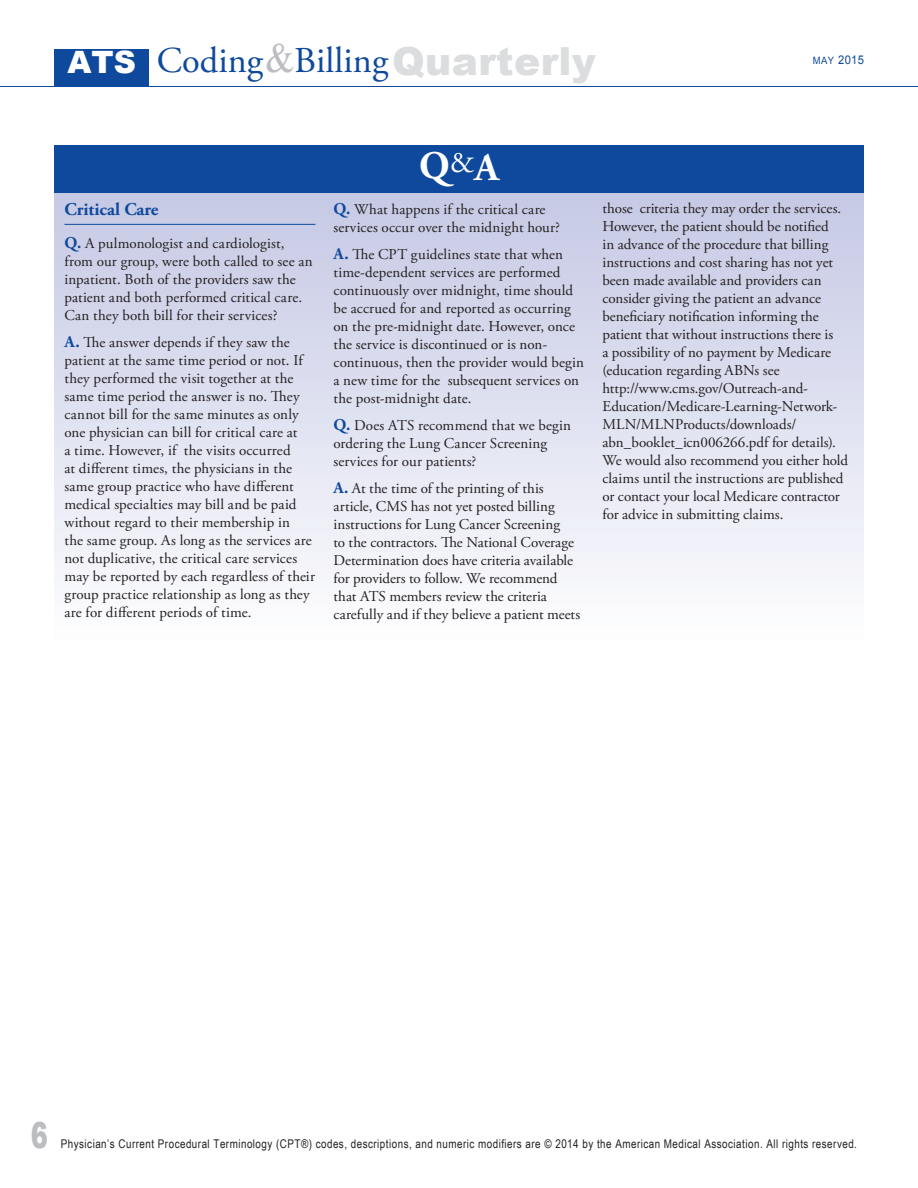
<style>
.page{position:relative;width:918px;height:1188px;background:#fff}
.page>*{position:absolute;margin:0;border:0;box-sizing:border-box;transform-origin:0 0}
.t1{font:700 39px "Adobe Garamond Pro";color:#fff}
.t2{font:36.45px "Adobe Garamond Pro";color:#0f499d}
.t3{font:900 36px "Arial";color:#bcbdc0;scale:.71 1}
.t4{font:700 18px "Adobe Garamond Pro";color:#0f499d}
.t5{font:15px/18px "Adobe Garamond Pro";color:#231f20}
.t6{font:12px "Arial Narrow";letter-spacing:.04em;color:#231f20}
.t7{font:12px "Arial";color:#0f499d;scale:.93 1}
.s1{font-family:"Arial";font-weight:900;font-size:30.75px;color:#fff}
.s2{font-family:"Times New Roman";font-size:41.4px;color:#bcbdc0}
.s3{font-family:"Arial";font-weight:900;font-size:38.7px;color:#dcdddf}
.s4{font-size:10.2px}
.s5{font-weight:700;font-size:16.5px;color:#0f499d}
</style>
<div class="page">
<div style="left:54px;top:49px;width:95px;height:37px;background:#0f499d"></div>
<hr style="left:0;top:86px;width:918px;height:1px;background:#0f499d">
<div style="left:55px;top:192px;width:808px;height:449px;background:linear-gradient(to bottom,#c5c8e4,#fdfdfe)"></div>
<hr style="left:64px;top:224px;width:251px;height:1px;background:#0f499d">
<div style="left:54px;top:145px;width:810px;height:47px;background:#0f499d"></div>
<h2 class="t2" style="left:68px;top:38px;width:530px"><span class="s1">ATS</span> Coding<span class="s2">&amp;</span>Billing<span class="s3">Quarterly</span></h2>
<p class="t7" style="left:813px;top:52px;width:56px"><span class="s4">may</span> 2015</p>
<p class="t4" style="left:64px;top:199px;width:95px">Critical Care</p>
<p class="t5" style="left:64px;top:235px;width:250px"><span class="s5">Q.</span> A pulmonologist and cardiologist, from our group, were both called to see an inpatient. Both of the providers saw the patient and both performed critical care.<br>Can they both bill for their services?</p>
<p class="t5" style="left:64px;top:334px;width:252px"><span class="s5">A.</span> The answer depends if they saw the patient at the same time period or not. If they performed the visit together at the same time period the answer is no. They cannot bill for the same minutes as only one physician can bill for critical care at<br>a time. However, if the visits occurred<br>at different times, the physicians in the same group practice who have different medical specialties may bill and be paid without regard to their membership in<br>the same group. As long as the services are not duplicative, the critical care services may be reported by each regardless of their group practice relationship as long as they are for different periods of time.</p>
<h1 class="t1" style="left:419px;top:144px;width:81px">Q<sup>&amp;</sup>A</h1>
<p class="t5" style="left:333px;top:201px;width:228px"><span class="s5">Q.</span> What happens if the critical care services occur over the midnight hour?</p>
<p class="t5" style="left:333px;top:246px;width:252px"><span class="s5">A.</span> The CPT guidelines state that when time-dependent services are performed continuously over midnight, time should be accrued for and reported as occurring on the pre-midnight date. However, once the service is discontinued or is non&shy;continuous, then the provider would begin a new time for the subsequent services on the post-midnight date.</p>
<p class="t5" style="left:333px;top:417px;width:239px"><span class="s5">Q.</span> Does ATS recommend that we begin ordering the Lung Cancer Screening services for our patients?</p>
<p class="t5" style="left:333px;top:480px;width:248px"><span class="s5">A.</span> At the time of the printing of this article, CMS has not yet posted billing instructions for Lung Cancer Screening<br>to the contractors. The National Coverage Determination does have criteria available for providers to follow. We recommend that ATS members review the criteria carefully and if they believe a patient meets</p>
<p class="t5" style="left:602px;top:200px;width:247px">those criteria they may order the services.<br>However, the patient should be notified<br>in advance of the procedure that billing instructions and cost sharing has not yet been made available and providers can consider giving the patient an advance beneficiary notification informing the patient that without instructions there is<br>a possibility of no payment by Medicare (education regarding ABNs see http://www.cms.gov/Outreach-and-Education/Medicare-Learning-Network-MLN/MLNProducts/downloads/ abn_booklet_icn006266.pdf for details).<br>We would also recommend you either hold claims until the instructions are published or contact your local Medicare contractor for advice in submitting claims.</p>
<h3 class="t3" style="left:31px;top:1109px;width:26px">6</h3>
<p class="t6" style="left:61px;top:1134px;width:798px">Physician’s Current Procedural Terminology (CPT®) codes, descriptions, and numeric modifiers are © 2014 by the American Medical Association. All rights reserved.</p>
</div>
